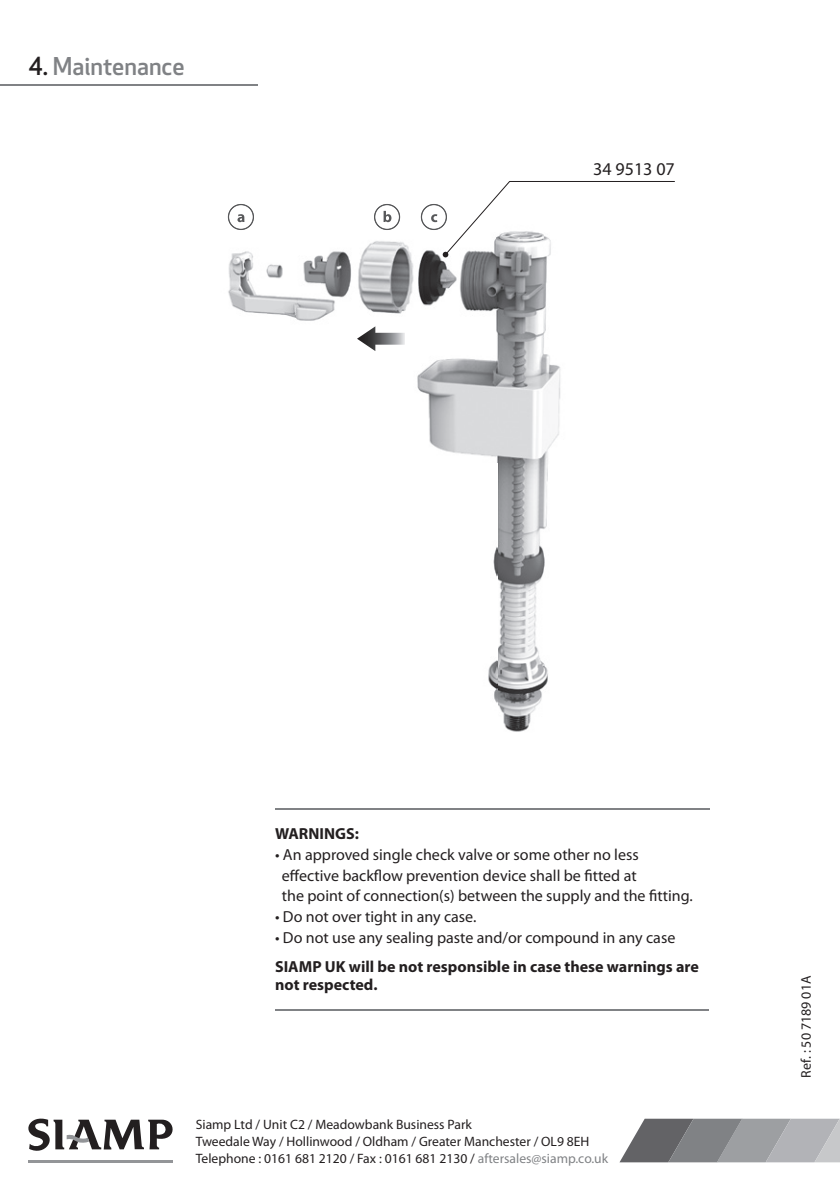
<style>
.page{position:relative;width:840px;height:1191px;background:#fff}
.page>*{position:absolute;margin:0;border:0;box-sizing:border-box;transform-origin:0 0}
.t1{font:500 24px "Apex New";color:#808285}
.t2{font:18px "Myriad Pro";color:#231f20}
.t3{font:16px/20.8px "Myriad Pro";color:#231f20}
.t4{font:700 16px/18px "Myriad Pro";color:#231f20}
.t5{font:14px "Myriad Pro";color:#231f20}
.t6{font:13.6px/17px "Myriad Pro";color:#231f20}
.s1{color:#231f20}
.s2{color:#808285}
</style>
<div class="page">
<svg style="left:28px;top:1118px;width:145px;height:33px"></svg>
<hr style="left:28px;top:1160px;width:144px;height:2px;background:#939598">
<hr style="left:0;top:84px;width:258px;height:1px;background:#808285">
<img style="left:227px;top:216px;width:334px;height:516px">
<svg style="left:228px;top:204px;width:26px;height:26px"></svg>
<svg style="left:374px;top:204px;width:26px;height:26px"></svg>
<img style="left:357px;top:326px;width:48px;height:25px">
<svg style="left:420px;top:181px;width:254px;height:76px"></svg>
<hr style="left:275px;top:808px;width:434px;height:1px;background:#808285">
<hr style="left:275px;top:1009px;width:433px;height:1px;background:#808285">
<svg style="left:619px;top:1118px;width:220px;height:44px;background:#98999c"></svg>
<h1 class="t1" style="left:28px;top:50px;width:158px"><span class="s1">4.</span> Maintenance</h1>
<p class="t2" style="left:593px;top:159px;width:83px">34 9513 07</p>
<p class="t4" style="left:275px;top:824px;width:85px">WARNINGS:</p>
<p class="t3" style="left:282px;top:844px;width:412px;text-indent:-7px">• An approved single check valve or some other no less effective backflow prevention device shall be fitted at<br>the point of connection(s) between the supply and the fitting.</p>
<p class="t3" style="left:275px;top:906px;width:203px">• Do not over tight in any case.</p>
<p class="t3" style="left:275px;top:927px;width:401px">• Do not use any sealing paste and/or compound in any case</p>
<p class="t4" style="left:275px;top:958px;width:425px">SIAMP UK will be not responsible in case these warnings are not respected.</p>
<p class="t6" style="left:196px;top:1116px;width:413px">Siamp Ltd / Unit C2 / Meadowbank Business Park<br>Tweedale Way / Hollinwood / Oldham / Greater Manchester / OL9 8EH<br>Telephone : 0161 681 2120 / Fax : 0161 681 2130 / <span class="s2">aftersales@siamp.co.uk</span></p>
<p class="t5" style="left:798px;top:1077px;width:103px;rotate:-90deg">Ref. : 50 7189 01A</p>
</div>
